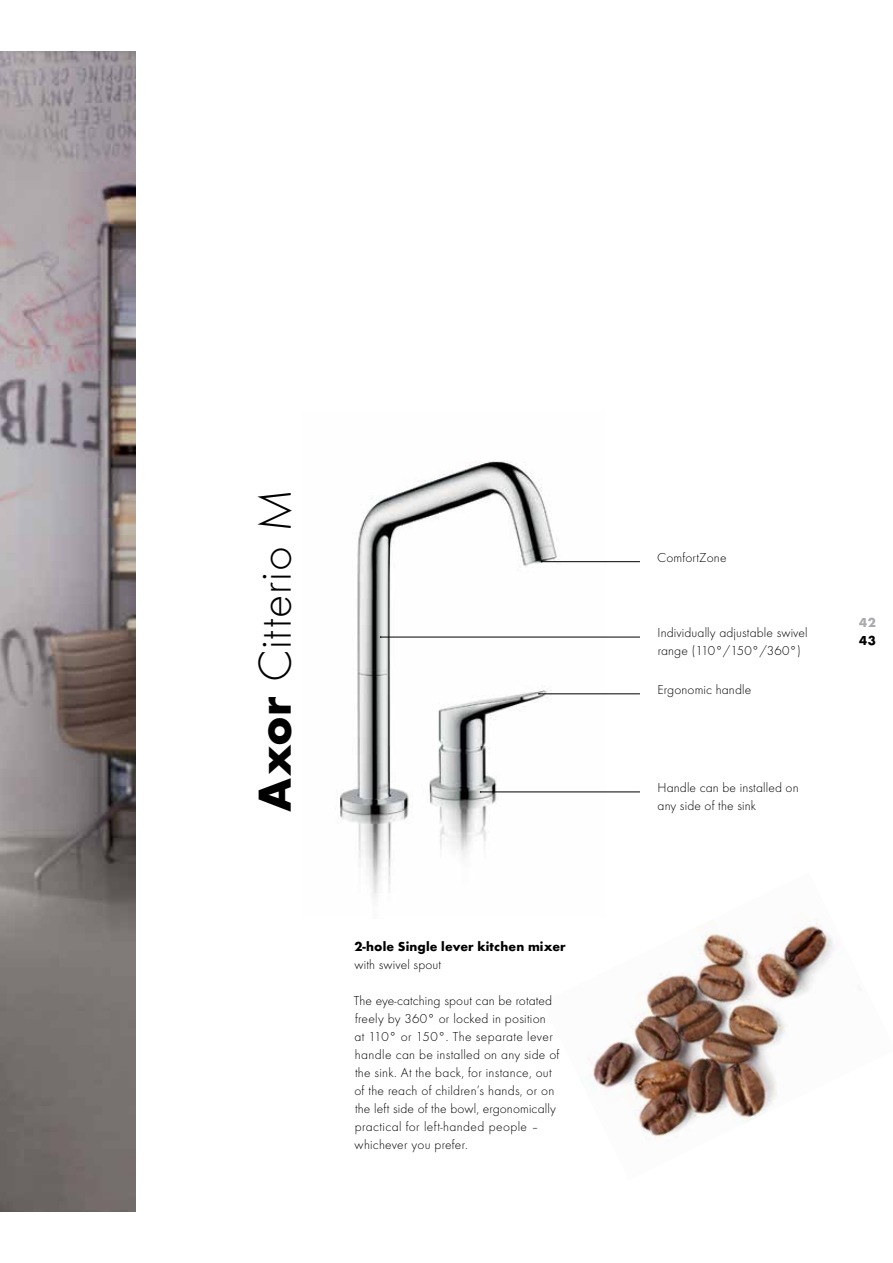
<style>
.page{position:relative;width:893px;height:1263px;background:#fff}
.page>*{position:absolute;margin:0;border:0;box-sizing:border-box;transform-origin:0 0}
.t1{font:300 48px "Futura TOT";letter-spacing:.015em;color:#000}
.t2{font:300 13.5px/18px "Futura TOT";letter-spacing:.01em;color:#000}
.t3{font:700 13.5px/18px "Futura TOT";letter-spacing:.01em;color:#000}
.t4{font:700 13.5px/18px "Futura TOT";color:#a7a9ac}
.s1{font-weight:700}
.s2{font-weight:300}
.s3{color:#000}
</style>
<div class="page">
<img style="left:0;top:51px;width:135px;height:1161px">
<img style="left:340px;top:461px;width:266px;height:437px">
<img style="left:542px;top:872px;width:292px;height:265px">
<hr style="left:542px;top:561px;width:98px;height:1px;background:#000">
<hr style="left:381px;top:637px;width:259px;height:1px;background:#000">
<hr style="left:539px;top:693px;width:101px;height:1px;background:#000">
<hr style="left:481px;top:792px;width:159px;height:1px;background:#000">
<p class="t1" style="left:248px;top:812px;width:325px;rotate:-90deg"><span class="s1">Axor</span> Citterio M</p>
<p class="t3" style="left:354px;top:937px;width:213px">2-hole Single lever kitchen mixer <span class="s2">with swivel spout</span></p>
<p class="t2" style="left:354px;top:992px;width:207px">The eye-catching spout can be rotated freely by 360° or locked in position<br>at 110° or 150°. The separate lever handle can be installed on any side of the sink. At the back, for instance, out of the reach of children’s hands, or on the left side of the bowl, ergonomically practical for left-handed people – whichever you prefer.</p>
<p class="t2" style="left:657px;top:548px;width:71px">ComfortZone</p>
<p class="t2" style="left:658px;top:624px;width:152px">Individually adjustable swivel range (110°/150°/360°)</p>
<p class="t2" style="left:658px;top:681px;width:95px">Ergonomic handle</p>
<p class="t2" style="left:658px;top:779px;width:143px">Handle can be installed on</p>
<p class="t2" style="left:658px;top:797px;width:100px">any side of the sink</p>
<p class="t4" style="left:859px;top:613px;width:18px">42<br><span class="s3">43</span></p>
</div>
